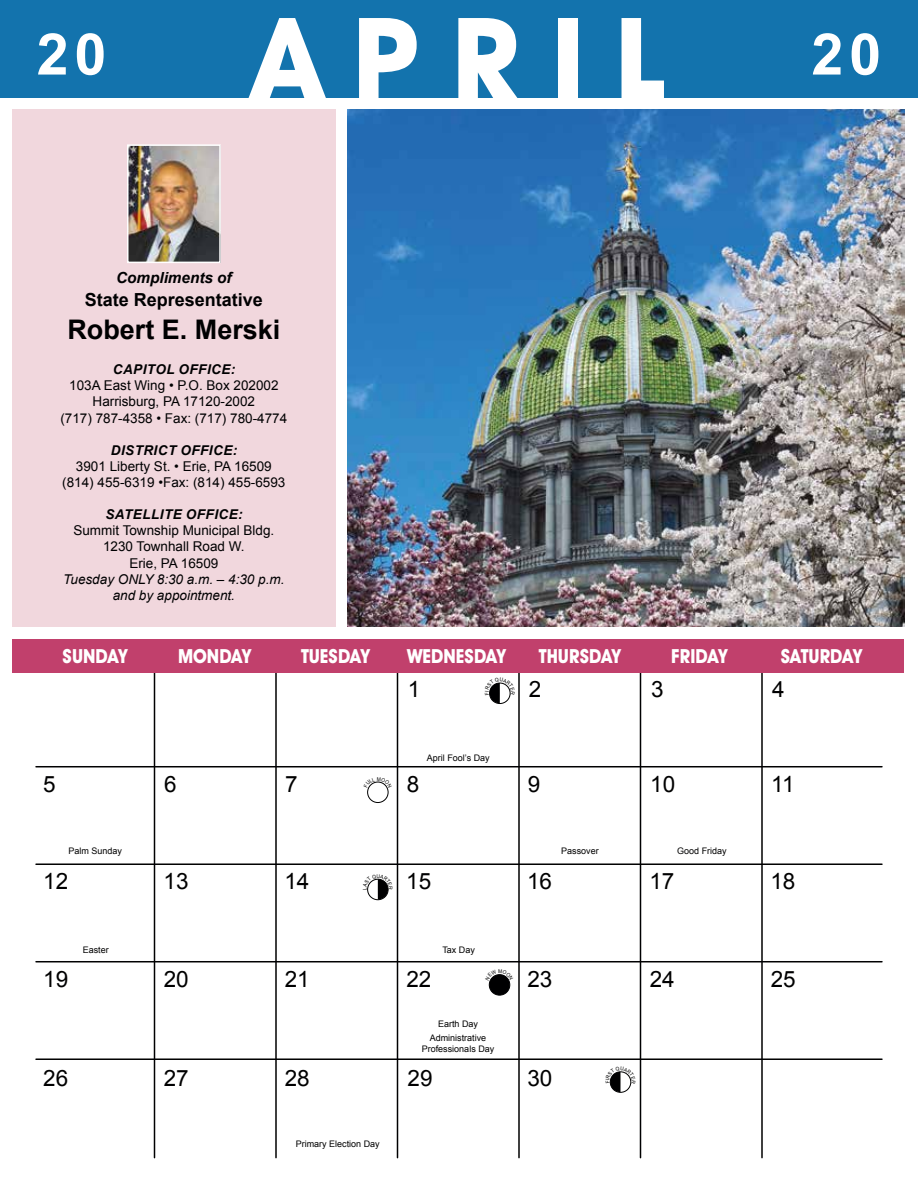
<style>
.page{position:relative;width:918px;height:1188px;background:#fff}
.page>*{position:absolute;margin:0;border:0;box-sizing:border-box;transform-origin:0 0}
.t1{font:112.5px "Avant Guard Bold SWFTE";letter-spacing:.28em;color:#fff}
.t2{font:700 57.6px "Arial";color:#fff}
.t3{font:700 27px "Arial";color:#000001}
.t4{font:22.5px "Arial";color:#000001}
.t5{font:19.5px "Avant Guard Bold SWFTE";color:#fff;scale:.9 1}
.t6{font:700 18px "Arial";color:#000001}
.t7{font:italic 700 15.3px "Arial";color:#000001}
.t8{font:13.5px/16.2px "Arial";color:#000001;text-align:center}
.t9{font:italic 700 13.5px "Arial";letter-spacing:.035em;color:#000001}
.t10{font:italic 13.5px/16.2px "Arial";color:#000001;text-align:center}
.t11{font:9px/10.8px "Arial";color:#000001;text-align:center}
</style>
<div class="page">
<hr style="left:154px;top:670px;width:1px;height:488px;background:#000001">
<hr style="left:275px;top:670px;width:2px;height:488px;background:#000001">
<hr style="left:397px;top:670px;width:1px;height:488px;background:#000001">
<hr style="left:518px;top:670px;width:2px;height:488px;background:#000001">
<hr style="left:640px;top:670px;width:1px;height:488px;background:#000001">
<hr style="left:761px;top:670px;width:2px;height:488px;background:#000001">
<hr style="left:36px;top:766px;width:846px;height:1px;background:#000001">
<hr style="left:36px;top:863px;width:846px;height:2px;background:#000001">
<hr style="left:36px;top:961px;width:846px;height:1px;background:#000001">
<hr style="left:36px;top:1058px;width:846px;height:2px;background:#000001">
<div style="left:367px;top:782px;width:21px;height:21px;border:1px solid #000001;border-radius:50%"></div>
<div style="left:489px;top:975px;width:21px;height:20px;background:#000001;border-radius:50%"></div>
<div style="left:489px;top:974px;width:21px;height:21px;border:1px solid #000001;border-radius:50%"></div>
<div style="left:489px;top:683px;width:21px;height:21px;border:1px solid #000001;border-radius:50%"></div>
<div style="left:610px;top:1072px;width:21px;height:21px;border:1px solid #000001;border-radius:50%"></div>
<div style="left:0;top:0;width:918px;height:97px;background:#1373ad"></div>
<div style="left:12px;top:110px;width:323px;height:517px;background:#f1d7dd"></div>
<div style="left:12px;top:639px;width:892px;height:34px;background:#c1406c"></div>
<img style="left:348px;top:110px;width:556px;height:517px">
<img style="left:130px;top:147px;width:88px;height:113px">
<div style="left:127px;top:144px;width:94px;height:119px;border:2px solid #fff"></div>
<svg style="left:368px;top:781px;width:20px;height:7px"></svg>
<svg style="left:490px;top:974px;width:19px;height:6px"></svg>
<svg style="left:367px;top:878px;width:22px;height:22px"></svg>
<svg style="left:489px;top:682px;width:22px;height:21px"></svg>
<svg style="left:609px;top:1071px;width:23px;height:21px"></svg>
<h1 class="t1" style="left:253px;top:-12px;width:413px">APRIL</h1>
<h2 class="t2" style="left:37px;top:14px;width:71px">20</h2>
<h2 class="t2" style="left:811px;top:14px;width:71px">20</h2>
<p class="t7" style="left:116px;top:267px;width:117px">Compliments of</p>
<h3 class="t6" style="left:85px;top:287px;width:180px">State Representative</h3>
<h3 class="t3" style="left:67px;top:310px;width:215px">Robert E. Merski</h3>
<p class="t9" style="left:113px;top:360px;width:124px">CAPITOL OFFICE:</p>
<p class="t8" style="left:60px;top:377px;width:228px">103A East Wing • P.O. Box 202002<br>Harrisburg, PA 17120-2002<br>(717) 787-4358 • Fax: (717) 780-4774</p>
<p class="t9" style="left:111px;top:441px;width:128px">DISTRICT OFFICE:</p>
<p class="t8" style="left:62px;top:458px;width:225px">3901 Liberty St. • Erie, PA 16509 (814) 455-6319 •Fax: (814) 455-6593</p>
<p class="t9" style="left:105px;top:505px;width:139px">SATELLITE OFFICE:</p>
<p class="t8" style="left:73px;top:522px;width:202px">Summit Township Municipal Bldg.<br>1230 Townhall Road W.<br>Erie, PA 16509</p>
<p class="t10" style="left:63px;top:571px;width:223px">Tuesday ONLY 8:30 a.m. – 4:30 p.m. and by appointment.</p>
<h3 class="t5" style="left:63px;top:644px;width:74px">SUNDAY</h3>
<h3 class="t5" style="left:178px;top:644px;width:83px">MONDAY</h3>
<h3 class="t5" style="left:301px;top:644px;width:78px">TUESDAY</h3>
<h3 class="t5" style="left:407px;top:644px;width:111px">WEDNESDAY</h3>
<h3 class="t5" style="left:539px;top:644px;width:93px">THURSDAY</h3>
<h3 class="t5" style="left:671px;top:644px;width:64px">FRIDAY</h3>
<h3 class="t5" style="left:781px;top:644px;width:92px">SATURDAY</h3>
<h3 class="t4" style="left:408px;top:673px;width:14px">1</h3>
<h3 class="t4" style="left:529px;top:673px;width:14px">2</h3>
<h3 class="t4" style="left:651px;top:673px;width:14px">3</h3>
<h3 class="t4" style="left:43px;top:769px;width:14px">5</h3>
<h3 class="t4" style="left:164px;top:769px;width:14px">6</h3>
<h3 class="t4" style="left:285px;top:769px;width:14px">7</h3>
<h3 class="t4" style="left:407px;top:769px;width:14px">8</h3>
<p class="t11" style="left:427px;top:753px;width:64px">April Fool’s Day</p>
<h3 class="t4" style="left:528px;top:769px;width:14px">9</h3>
<h3 class="t4" style="left:650px;top:769px;width:27px">10</h3>
<p class="t11" style="left:69px;top:845px;width:55px">Palm Sunday</p>
<p class="t11" style="left:561px;top:845px;width:39px">Passover</p>
<p class="t11" style="left:677px;top:845px;width:51px">Good Friday</p>
<h3 class="t4" style="left:43px;top:866px;width:27px">12</h3>
<h3 class="t4" style="left:164px;top:866px;width:27px">13</h3>
<h3 class="t4" style="left:284px;top:866px;width:27px">14</h3>
<h3 class="t4" style="left:406px;top:866px;width:27px">15</h3>
<h3 class="t4" style="left:527px;top:866px;width:27px">16</h3>
<h3 class="t4" style="left:649px;top:866px;width:27px">17</h3>
<p class="t11" style="left:83px;top:944px;width:28px">Easter</p>
<p class="t11" style="left:442px;top:944px;width:34px">Tax Day</p>
<h3 class="t4" style="left:43px;top:964px;width:27px">19</h3>
<h3 class="t4" style="left:164px;top:964px;width:27px">20</h3>
<h3 class="t4" style="left:285px;top:964px;width:27px">21</h3>
<h3 class="t4" style="left:406px;top:964px;width:27px">22</h3>
<h3 class="t4" style="left:527px;top:964px;width:27px">23</h3>
<h3 class="t4" style="left:650px;top:964px;width:27px">24</h3>
<p class="t11" style="left:438px;top:1018px;width:42px">Earth Day</p>
<p class="t11" style="left:422px;top:1033px;width:74px">Administrative<br>Professionals Day</p>
<h3 class="t4" style="left:43px;top:1063px;width:27px">26</h3>
<h3 class="t4" style="left:164px;top:1063px;width:27px">27</h3>
<h3 class="t4" style="left:285px;top:1063px;width:27px">28</h3>
<h3 class="t4" style="left:408px;top:1063px;width:27px">29</h3>
<h3 class="t4" style="left:527px;top:1063px;width:27px">30</h3>
<p class="t11" style="left:296px;top:1139px;width:86px">Primary Election Day</p>
<h3 class="t4" style="left:772px;top:673px;width:14px">4</h3>
<h3 class="t4" style="left:771px;top:769px;width:25px">11</h3>
<h3 class="t4" style="left:770px;top:866px;width:27px">18</h3>
<h3 class="t4" style="left:771px;top:964px;width:27px">25</h3>
</div>
